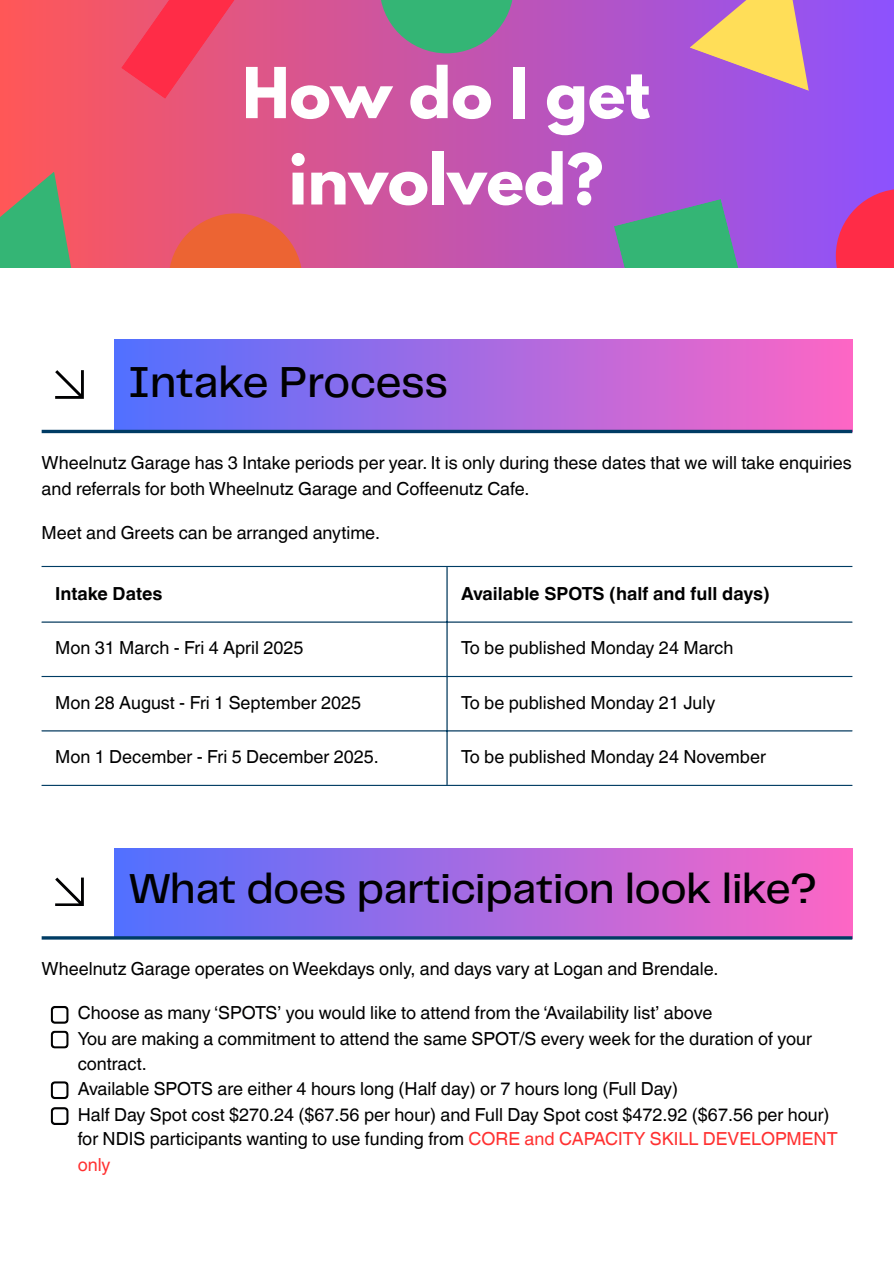
<style>
.page{position:relative;width:894px;height:1263px;background:#fff}
.page>*{position:absolute;margin:0;border:0;box-sizing:border-box;transform-origin:0 0}
.t1{font:700 62.1px/86.4px "League Spartan";color:#fff;text-align:center}
.t2{font:500 45px "Telegraf";letter-spacing:-.01em;color:#000001}
.t3{font:500 43.5px "Telegraf";letter-spacing:-.015em;color:#000001}
.t4{font:18px/25.3px "Helvetica World";color:#000001}
.t5{font:700 18px "Helvetica World";color:#000001}
.s1{color:#ff3131}
</style>
<div class="page">
<div style="left:0;top:0;width:893px;height:268px;background:linear-gradient(to right,#ff5757,#8d52fe)"></div>
<svg style="left:613px;top:199px;width:134px;height:69px"></svg>
<svg style="left:168px;top:213px;width:134px;height:55px"></svg>
<svg style="left:379px;top:0;width:134px;height:53px"></svg>
<svg style="left:835px;top:189px;width:58px;height:79px"></svg>
<svg style="left:689px;top:0;width:157px;height:91px"></svg>
<svg style="left:0;top:150px;width:114px;height:118px"></svg>
<svg style="left:121px;top:0;width:137px;height:99px"></svg>
<div style="left:114px;top:340px;width:738px;height:92px;background:linear-gradient(to right,#5170ff,#fd66c5)"></div>
<svg style="left:55px;top:370px;width:28px;height:28px"></svg>
<hr style="left:42px;top:430px;width:810px;height:3px;background:#003c64">
<hr style="left:446px;top:567px;width:1px;height:218px;background:#003c64">
<hr style="left:42px;top:566px;width:810px;height:1px;background:#003c64">
<hr style="left:42px;top:621px;width:810px;height:2px;background:#003c64">
<hr style="left:42px;top:676px;width:810px;height:1px;background:#003c64">
<hr style="left:42px;top:730px;width:810px;height:1px;background:#003c64">
<hr style="left:42px;top:785px;width:810px;height:1px;background:#003c64">
<div style="left:114px;top:848px;width:738px;height:90px;background:linear-gradient(to right,#5170ff,#fd66c5)"></div>
<svg style="left:55px;top:878px;width:28px;height:28px"></svg>
<svg style="left:42px;top:936px;width:810px;height:4px"></svg>
<svg style="left:51px;top:1006px;width:18px;height:18px"></svg>
<svg style="left:51px;top:1030px;width:18px;height:18px"></svg>
<svg style="left:51px;top:1081px;width:18px;height:18px"></svg>
<svg style="left:51px;top:1107px;width:18px;height:18px"></svg>
<p class="t1" style="left:242px;top:58px;width:409px">How do I get involved?</p>
<p class="t2" style="left:128px;top:363px;width:321px">Intake Process</p>
<p class="t4" style="left:42px;top:450px;width:811px;line-height:25.8px">Wheelnutz Garage has 3 Intake periods per year. It is only during these dates that we will take enquiries and referrals for both Wheelnutz Garage and Coffeenutz Cafe.</p>
<p class="t4" style="left:42px;top:520px;width:340px">Meet and Greets can be arranged anytime.</p>
<p class="t5" style="left:55px;top:579px;width:109px">Intake Dates</p>
<p class="t5" style="left:461px;top:579px;width:310px">Available SPOTS (half and full days)</p>
<p class="t4" style="left:55px;top:635px;width:250px">Mon 31 March - Fri 4 April 2025</p>
<p class="t4" style="left:461px;top:635px;width:274px">To be published Monday 24 March</p>
<p class="t4" style="left:55px;top:690px;width:307px">Mon 28 August - Fri 1 September 2025</p>
<p class="t4" style="left:461px;top:690px;width:256px">To be published Monday 21 July</p>
<p class="t4" style="left:55px;top:744px;width:325px">Mon 1 December - Fri 5 December 2025.</p>
<p class="t4" style="left:461px;top:744px;width:306px">To be published Monday 24 November</p>
<p class="t3" style="left:128px;top:870px;width:691px">What does participation look like?</p>
<p class="t4" style="left:42px;top:956px;width:678px">Wheelnutz Garage operates on Weekdays only, and days vary at Logan and Brendale.</p>
<p class="t4" style="left:78px;top:1000px;width:636px">Choose as many ‘SPOTS’ you would like to attend from the ‘Availability list’ above</p>
<p class="t4" style="left:78px;top:1027px;width:735px;line-height:24.8px">You are making a commitment to attend the same SPOT/S every week for the duration of your contract.</p>
<p class="t4" style="left:78px;top:1076px;width:601px">Available SPOTS are either 4 hours long (Half day) or 7 hours long (Full Day)</p>
<p class="t4" style="left:78px;top:1102px;width:761px">Half Day Spot cost $270.24 ($67.56 per hour) and Full Day Spot cost $472.92 ($67.56 per hour) for NDIS participants wanting to use funding from <span class="s1">CORE and CAPACITY SKILL DEVELOPMENT only</span></p>
</div>
